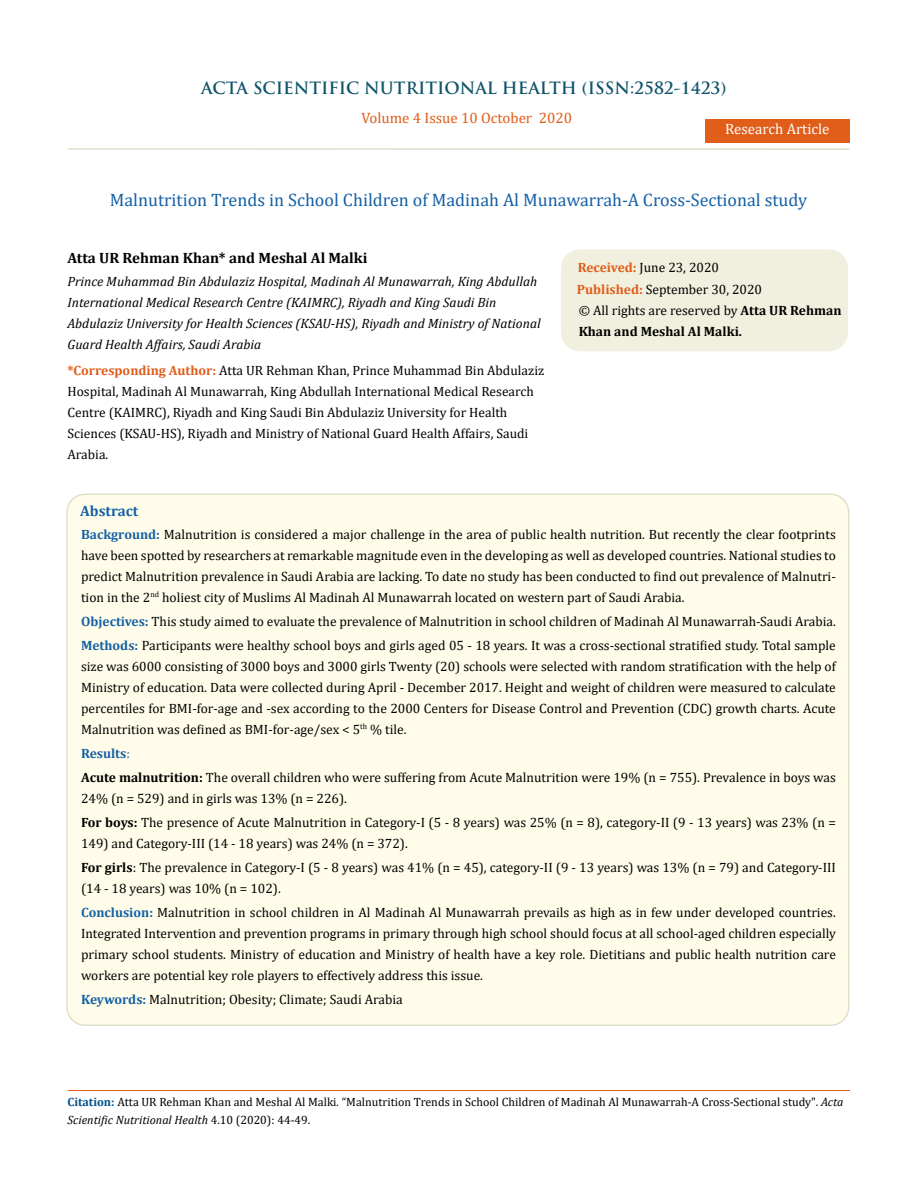
<style>
.page{position:relative;width:917px;height:1188px;background:#fff}
.page>*{position:absolute;margin:0;border:0;box-sizing:border-box;transform-origin:0 0}
.t1{font:18px "Cambria";color:#1560a6}
.t2{font:700 16.5px "Trajan Pro";color:#0e546a}
.t3{font:700 15px "Cambria";color:#000}
.t4{font:15px "Cambria";color:#e05d1a}
.t5{font:15px "Cambria";color:#fff}
.t6{font:700 15px "Cambria";color:#1560a6}
.t7{font:13.5px/21px "Cambria";color:#000}
.t8{font:italic 13.5px/21px "Cambria";color:#000}
.t9{font:12px/18px "Cambria";color:#000}
.s1{font-weight:700;color:#e05d1a}
.s2{font-weight:700}
.s3{font-weight:700;color:#1560a6}
.s4{color:#1560a6}
.s5{font-weight:700;color:#035089}
.s6{font-style:italic}
</style>
<div class="page">
<div style="left:705px;top:119px;width:144px;height:23px;background:#e05d1a"></div>
<div style="left:561px;top:250px;width:286px;height:101px;background:#f1f0de;border-radius:18px"></div>
<div style="left:561px;top:249px;width:287px;height:102px;border:2px solid #f1f0de;border-radius:18px"></div>
<div style="left:67px;top:494px;width:781px;height:531px;background:#fffde9;border-radius:18px"></div>
<hr style="left:67px;top:148px;width:782px;height:2px;background:#e0dfcd">
<hr style="left:68px;top:1091px;width:781px;height:1px;background:#e05d1a">
<p class="t2" style="left:201px;top:77px;width:527px">ACTA SCIENTIFIC NUTRITIONAL HEALTH (ISSN:2582-1423)</p>
<p class="t4" style="left:361px;top:109px;width:212px">Volume 4 Issue 10 October 2020</p>
<p class="t5" style="left:725px;top:120px;width:106px">Research Article</p>
<h1 class="t1" style="left:110px;top:189px;width:699px">Malnutrition Trends in School Children of Madinah Al Munawarrah-A Cross-Sectional study</h1>
<p class="t3" style="left:67px;top:247px;width:301px">Atta UR Rehman Khan* and Meshal Al Malki</p>
<p class="t8" style="left:67px;top:270px;width:475px">Prince Muhammad Bin Abdulaziz Hospital, Madinah Al Munawarrah, King Abdullah International Medical Research Centre (KAIMRC), Riyadh and King Saudi Bin Abdulaziz University for Health Sciences (KSAU-HS), Riyadh and Ministry of National Guard Health Affairs, Saudi Arabia</p>
<p class="t7" style="left:67px;top:360px;width:478px"><span class="s1">*Corresponding Author:</span> Atta UR Rehman Khan, Prince Muhammad Bin Abdulaziz Hospital, Madinah Al Munawarrah, King Abdullah International Medical Research Centre (KAIMRC), Riyadh and King Saudi Bin Abdulaziz University for Health Sciences (KSAU-HS), Riyadh and Ministry of National Guard Health Affairs, Saudi Arabia.</p>
<p class="t7" style="left:577px;top:257px;width:266px;line-height:21.5px"><span class="s1">Received:</span> June 23, 2020<br><span class="s1">Published:</span> September 30, 2020<br>© All rights are reserved by <span class="s2">Atta UR Rehman<br>Khan and Meshal Al Malki.</span></p>
<p class="t6" style="left:80px;top:500px;width:60px">Abstract</p>
<p class="t7" style="left:81px;top:524px;width:756px;text-align:justify"><span class="s3">Background:</span> Malnutrition is considered a major challenge in the area of public health nutrition. But recently the clear footprints have been spotted by researchers at remarkable magnitude even in the developing as well as developed countries. National studies to predict Malnutrition prevalence in Saudi Arabia are lacking. To date no study has been conducted to find out prevalence of Malnutri&shy;tion in the 2<sup>nd</sup> holiest city of Muslims Al Madinah Al Munawarrah located on western part of Saudi Arabia.</p>
<p class="t7" style="left:81px;top:609px;width:756px;line-height:24px"><span class="s3">Objectives:</span> This study aimed to evaluate the prevalence of Malnutrition in school children of Madinah Al Munawarrah-Saudi Arabia.<br><span class="s3">Methods:</span> Participants were healthy school boys and girls aged 05 - 18 years. It was a cross-sectional stratified study. Total sample</p>
<p class="t7" style="left:81px;top:656px;width:756px;text-align:justify">size was 6000 consisting of 3000 boys and 3000 girls Twenty (20) schools were selected with random stratification with the help of Ministry of education. Data were collected during April - December 2017. Height and weight of children were measured to calculate percentiles for BMI-for-age and -sex according to the 2000 Centers for Disease Control and Prevention (CDC) growth charts. Acute Malnutrition was defined as BMI-for-age/sex &lt; 5<sup>th</sup> % tile.</p>
<p class="t7" style="left:81px;top:741px;width:756px;line-height:24px"><span class="s3">Results</span><span class="s4">:<br></span><span class="s2">Acute malnutrition:</span> The overall children who were suffering from Acute Malnutrition were 19% (n = 755). Prevalence in boys was</p>
<p class="t7" style="left:81px;top:786px;width:756px;line-height:24px">24% (n = 529) and in girls was 13% (n = 226).<br><span class="s2">For boys:</span> The presence of Acute Malnutrition in Category-I (5 - 8 years) was 25% (n = 8), category-II (9 - 13 years) was 23% (n =</p>
<p class="t7" style="left:81px;top:831px;width:756px;line-height:24px">149) and Category-III (14 - 18 years) was 24% (n = 372).<br><span class="s2">For girls</span>: The prevalence in Category-I (5 - 8 years) was 41% (n = 45), category-II (9 - 13 years) was 13% (n = 79) and Category-III</p>
<p class="t7" style="left:81px;top:876px;width:756px;line-height:24px">(14 - 18 years) was 10% (n = 102).<br><span class="s3">Conclusion:</span> Malnutrition in school children in Al Madinah Al Munawarrah prevails as high as in few under developed countries.</p>
<p class="t7" style="left:81px;top:923px;width:756px;text-align:justify">Integrated Intervention and prevention programs in primary through high school should focus at all school-aged children especially primary school students. Ministry of education and Ministry of health have a key role. Dietitians and public health nutrition care workers are potential key role players to effectively address this issue.</p>
<p class="t7" style="left:81px;top:989px;width:323px"><span class="s3">Keywords:</span> Malnutrition; Obesity; Climate; Saudi Arabia</p>
<p class="t9" style="left:68px;top:1092px;width:777px"><span class="s5">Citation:</span> Atta UR Rehman Khan and Meshal Al Malki<span class="s6">.</span> “Malnutrition Trends in School Children of Madinah Al Munawarrah-A Cross-Sectional study". <span class="s6">Acta<br>Scientific Nutritional Health</span> 4.10 (2020): 44-49.</p>
</div>
